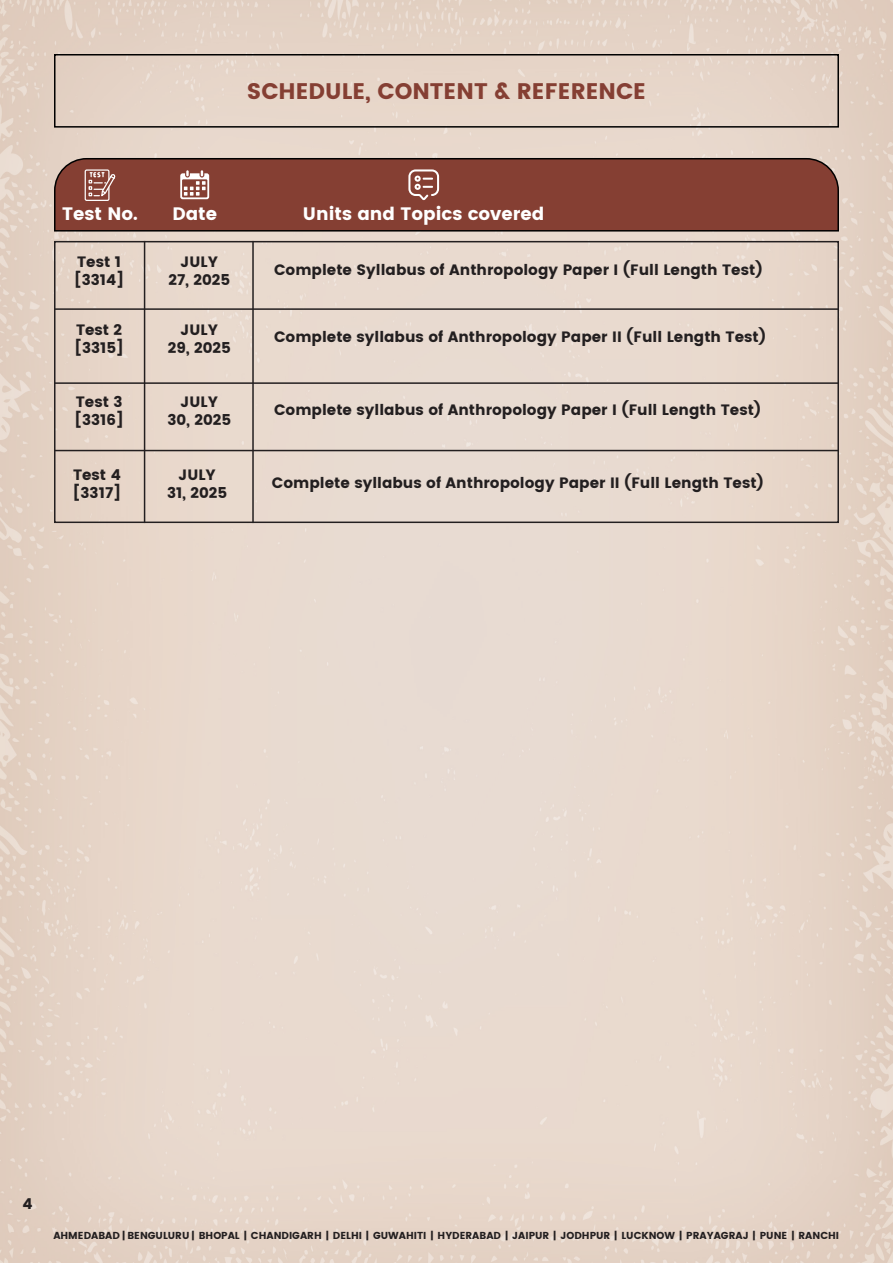
<style>
.page{position:relative;width:893px;height:1263px;background:#fff}
.page>*{position:absolute;margin:0;border:0;box-sizing:border-box;transform-origin:0 0}
.t1{font:700 22.5px "Poppins";color:#853f33}
.t2{font:700 18px "Poppins";color:#fff}
.Bullet{font:700 15px "Poppins";color:#231f20}
.t3{font:700 10.2px "Poppins";color:#231f20}
</style>
<div class="page">
<img style="left:0;top:0;width:893px;height:1263px">
<svg style="left:53px;top:157px;width:787px;height:75px"></svg>
<div style="left:85px;top:169px;width:25px;height:31px;border:1px solid #fff"></div>
<svg style="left:89px;top:172px;width:26px;height:26px"></svg>
<svg style="left:180px;top:170px;width:29px;height:29px"></svg>
<svg style="left:408px;top:169px;width:31px;height:31px"></svg>
<div style="left:54px;top:54px;width:785px;height:74px;border:2px solid #000"></div>
<div style="left:54px;top:241px;width:785px;height:282px;border:2px solid #231f20"></div>
<hr style="left:54px;top:308px;width:785px;height:2px;background:#231f20">
<hr style="left:54px;top:382px;width:785px;height:2px;background:#231f20">
<hr style="left:54px;top:450px;width:785px;height:1px;background:#231f20">
<hr style="left:144px;top:241px;width:1px;height:282px;background:#231f20">
<hr style="left:252px;top:241px;width:2px;height:282px;background:#231f20">
<p class="t1" style="left:247px;top:79px;width:401px">SCHEDULE, CONTENT &amp; REFERENCE</p>
<p class="t2" style="left:62px;top:203px;width:77px">Test No.</p>
<p class="t2" style="left:172px;top:203px;width:46px">Date</p>
<p class="t2" style="left:303px;top:203px;width:243px">Units and Topics covered</p>
<p class="Bullet" style="left:77px;top:253px;width:45px">Test 1</p>
<p class="Bullet" style="left:74px;top:271px;width:51px">[3314]</p>
<p class="Bullet" style="left:76px;top:321px;width:48px">Test 2</p>
<p class="Bullet" style="left:74px;top:339px;width:51px">[3315]</p>
<p class="Bullet" style="left:181px;top:253px;width:39px">JULY</p>
<p class="Bullet" style="left:168px;top:271px;width:63px">27, 2025</p>
<p class="Bullet" style="left:181px;top:321px;width:39px">JULY</p>
<p class="Bullet" style="left:168px;top:339px;width:64px">29, 2025</p>
<p class="Bullet" style="left:274px;top:261px;width:490px">Complete Syllabus of Anthropology Paper I (Full Length Test)</p>
<p class="Bullet" style="left:274px;top:328px;width:493px">Complete syllabus of Anthropology Paper II (Full Length Test)</p>
<p class="Bullet" style="left:76px;top:393px;width:48px">Test 3</p>
<p class="Bullet" style="left:74px;top:411px;width:51px">[3316]</p>
<p class="Bullet" style="left:181px;top:393px;width:39px">JULY</p>
<p class="Bullet" style="left:167px;top:411px;width:65px">30, 2025</p>
<p class="Bullet" style="left:274px;top:401px;width:489px">Complete syllabus of Anthropology Paper I (Full Length Test)</p>
<p class="Bullet" style="left:73px;top:466px;width:49px">Test 4</p>
<p class="Bullet" style="left:73px;top:484px;width:50px">[3317]</p>
<p class="Bullet" style="left:178px;top:466px;width:39px">JULY</p>
<p class="Bullet" style="left:167px;top:484px;width:62px">31, 2025</p>
<p class="Bullet" style="left:272px;top:474px;width:493px">Complete syllabus of Anthropology Paper II (Full Length Test)</p>
<p class="Bullet" style="left:23px;top:1195px;width:12px">4</p>
<p class="t3" style="left:53px;top:1230px;width:787px">AHMEDABAD | BENGULURU | BHOPAL | CHANDIGARH | DELHI | GUWAHITI | HYDERABAD | JAIPUR | JODHPUR | LUCKNOW | PRAYAGRAJ | PUNE | RANCHI</p>
</div>
